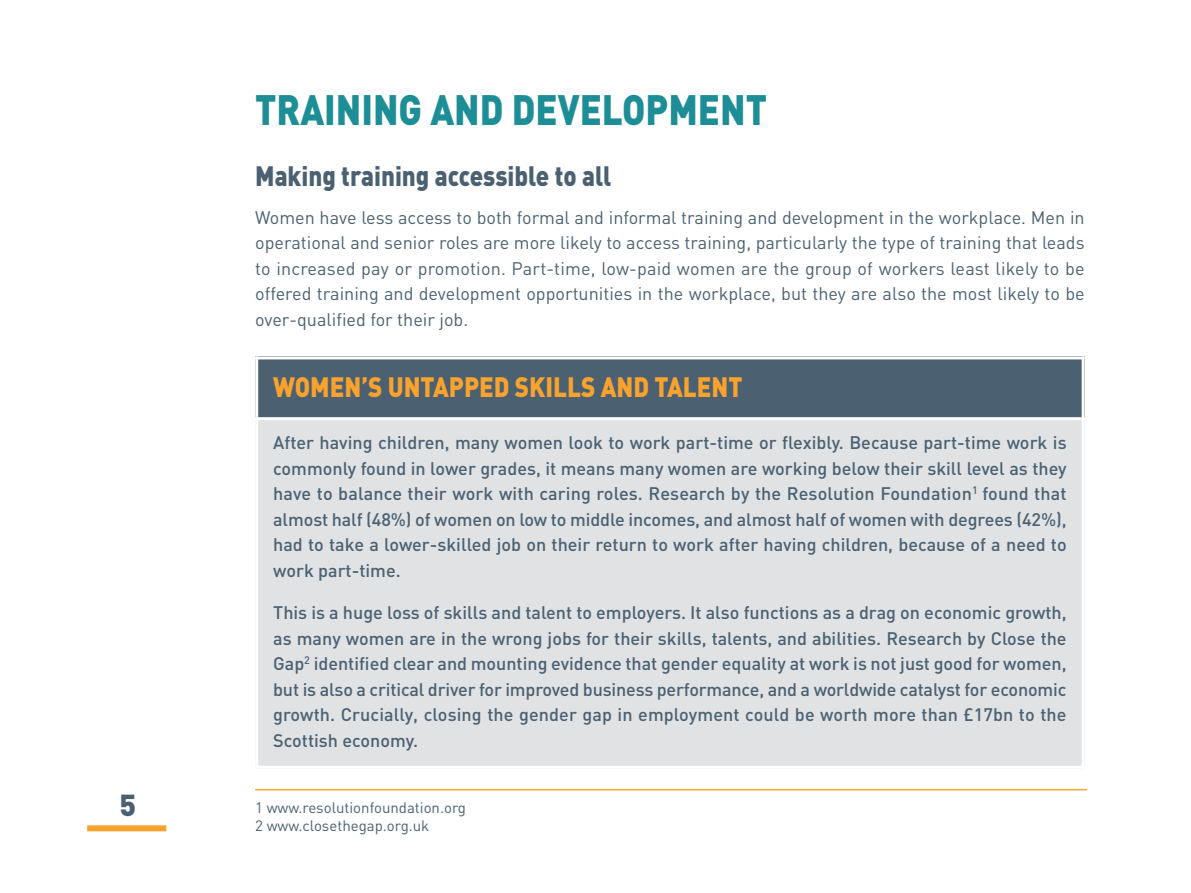
<style>
.page{position:relative;width:1191px;height:893px;background:#fff}
.page>*{position:absolute;margin:0;border:0;box-sizing:border-box;transform-origin:0 0}
.t1{font:900 42px "DIN";color:#1d8e96;scale:.87 1}
.t2{font:900 30px "DIN";color:#4b6172}
.t3{font:900 27.75px "DIN";color:#f9a22d;scale:.87 1}
.t4{font:900 27.75px "DIN";color:#4b6172;scale:.87 1}
.t5{font:500 18px/25.5px "DIN";color:#4b6172;text-align:justify}
.t6{font:18px/25.5px "DIN";color:#4b6172;text-align:justify}
.t7{font:15px/18px "DIN";color:#4b6172}
</style>
<div class="page">
<div style="left:87px;top:825px;width:79px;height:6px;background:#f9a22d"></div>
<div style="left:255px;top:356px;width:829px;height:63px;background:#4b6172"></div>
<div style="left:255px;top:419px;width:829px;height:350px;background:#e0e2e4"></div>
<hr style="left:255px;top:356px;width:3px;height:413px;background:#fff">
<hr style="left:1081px;top:356px;width:3px;height:413px;background:#fff">
<hr style="left:255px;top:356px;width:829px;height:3px;background:#fff">
<hr style="left:255px;top:417px;width:829px;height:3px;background:#fff">
<hr style="left:255px;top:766px;width:829px;height:3px;background:#fff">
<hr style="left:255px;top:789px;width:831px;height:1px;background:#f9a22d">
<h2 class="t2" style="left:120px;top:788px;width:18px">5</h2>
<h1 class="t1" style="left:255px;top:86px;width:590px">TRAINING AND DEVELOPMENT</h1>
<h3 class="t4" style="left:255px;top:160px;width:411px">Making training accessible to all</h3>
<p class="t6" style="left:255px;top:205px;width:831px">Women have less access to both formal and informal training and development in the workplace. Men in operational and senior roles are more likely to access training, particularly the type of training that leads to increased pay or promotion. Part-time, low-paid women are the group of workers least likely to be offered training and development opportunities in the workplace, but they are also the most likely to be over-qualified for their job.</p>
<h3 class="t3" style="left:273px;top:371px;width:541px">WOMEN’S UNTAPPED SKILLS AND TALENT</h3>
<p class="t5" style="left:273px;top:430px;width:795px">After having children, many women look to work part-time or flexibly. Because part-time work is commonly found in lower grades, it means many women are working below their skill level as they have to balance their work with caring roles. Research by the Resolution Foundation<sup>1</sup> found that almost half (48%) of women on low to middle incomes, and almost half of women with degrees (42%), had to take a lower-skilled job on their return to work after having children, because of a need to work part-time.</p>
<p class="t5" style="left:273px;top:600px;width:795px">This is a huge loss of skills and talent to employers. It also functions as a drag on economic growth, as many women are in the wrong jobs for their skills, talents, and abilities. Research by Close the Gap<sup>2</sup> identified clear and mounting evidence that gender equality at work is not just good for women, but is also a critical driver for improved business performance, and a worldwide catalyst for economic growth. Crucially, closing the gender gap in employment could be worth more than £17bn to the Scottish economy.</p>
<p class="t7" style="left:255px;top:798px;width:212px">1 www.resolutionfoundation.org<br>2 www.closethegap.org.uk</p>
</div>
